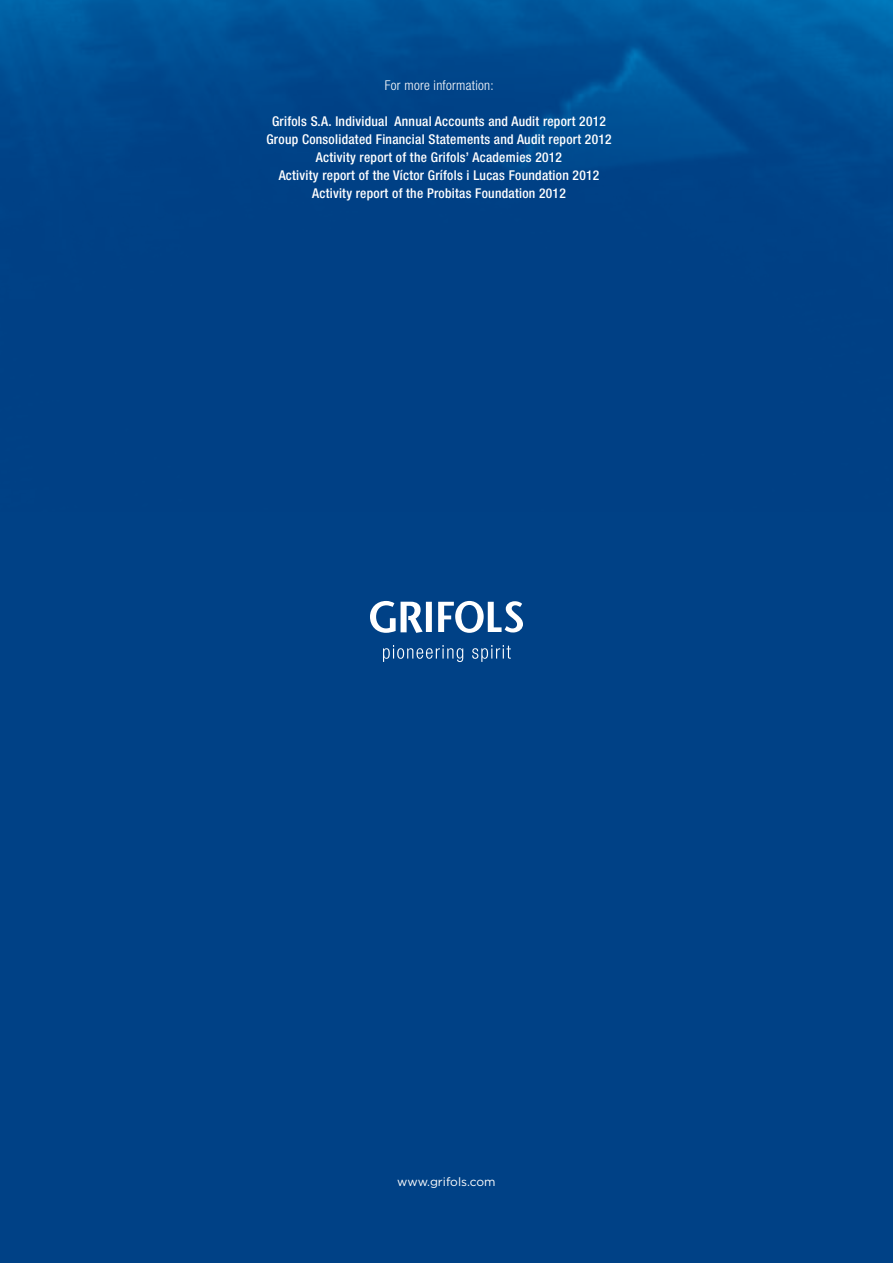
<style>
.page{position:relative;width:893px;height:1263px;background:#004186}
.page>*{position:absolute;margin:0;border:0;box-sizing:border-box;transform-origin:0 0}
.t1{font:500 condensed 13.5px/18px "Helvetica Neue";letter-spacing:.02em;color:#fff;text-align:center}
.t2{font:300 condensed 13.5px "Helvetica Neue";letter-spacing:.02em;color:#fff}
.t3{font:12px "Gotham";color:#fff}
</style>
<div class="page">
<img style="left:0;top:0;width:893px;height:169px">
<svg style="left:370px;top:601px;width:153px;height:61px"></svg>
<p class="t2" style="left:385px;top:77px;width:110px">For more information:</p>
<p class="t1" style="left:266px;top:112px;width:347px">Grifols S.A. Individual Annual Accounts and Audit report 2012<br>Group Consolidated Financial Statements and Audit report 2012<br>Activity report of the Grifols’ Academies 2012<br>Activity report of the Víctor Grífols i Lucas Foundation 2012<br>Activity report of the Probitas Foundation 2012</p>
<p class="t3" style="left:397px;top:1175px;width:100px">www.grifols.com</p>
</div>
